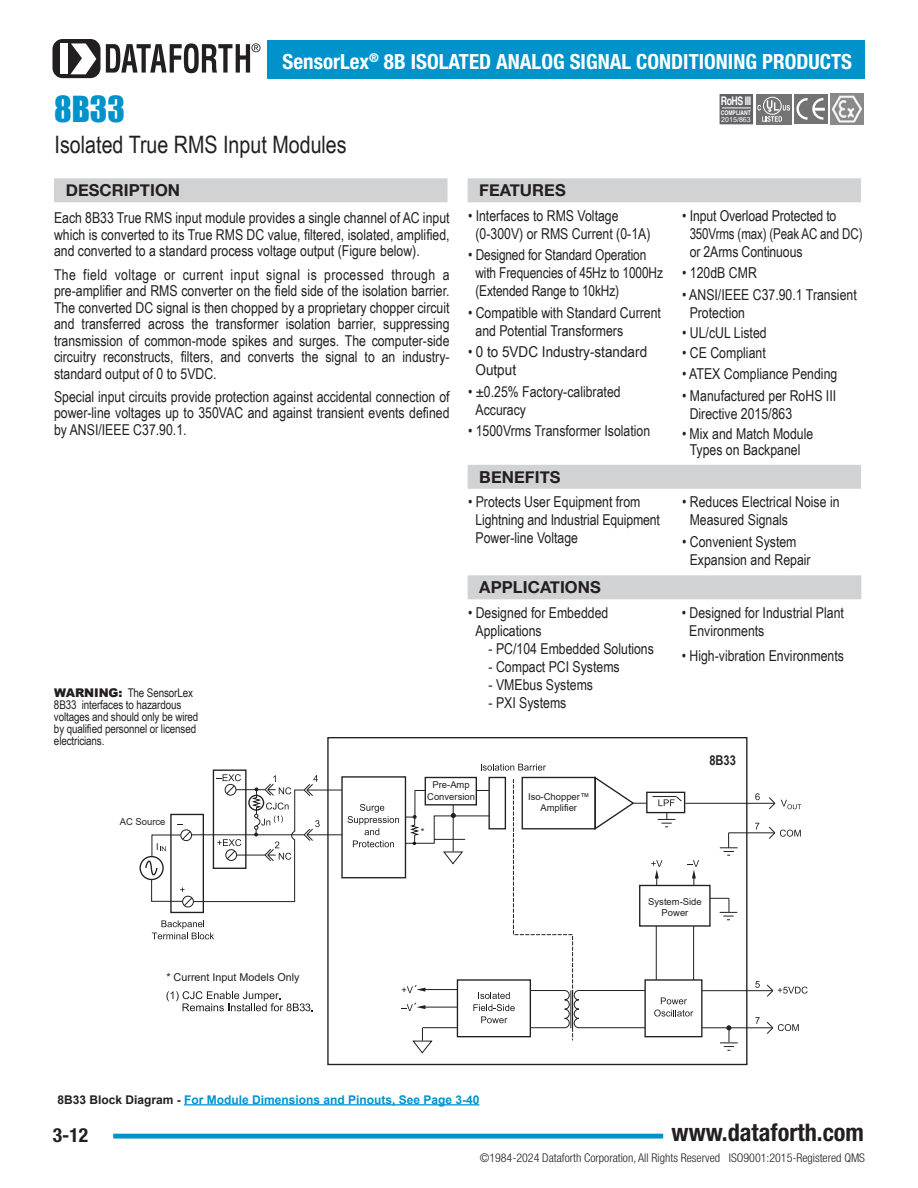
<style>
.page{position:relative;width:918px;height:1188px;background:#fff}
.page>*{position:absolute;margin:0;border:0;box-sizing:border-box;transform-origin:0 0}
.t1{font:33px "Impact";color:#0093cb}
.t2{font:700 condensed 24.3px "Helvetica Neue LT Std";color:#231f20}
.t3{font:24px "Arial Narrow";color:#231f20}
.t4{font:700 condensed 21px "Helvetica Neue LT Std";color:#fff}
.t5{font:700 condensed 19.5px "Helvetica Neue LT Std";color:#231f20}
.t6{font:700 16.5px "Helvetica Neue";letter-spacing:.005em;color:#231f20}
.t7{font:15px/18px "Arial Narrow";color:#231f20}
.t8{font:700 13.5px "Arial Narrow";color:#231f20}
.t9{font:12px/12px "Arial Narrow";letter-spacing:-.01em;color:#231f20}
.t10{font:300 condensed 12px "Helvetica Neue LT Std";color:#231f20}
.t11{font:700 12px "Arial";color:#0093cb}
.t12{font:700 11.85px "Helvetica";letter-spacing:-.05em;color:#fff;scale:.74 1}
.t13{font:10.8px "Arial";color:#231f20}
.t14{font:9.45px/11.4px "Arial";color:#231f20;text-align:center}
.t15{font:6.9px "Arial Narrow";color:#fdfefe;scale:1.25 1}
.t16{font:700 6.45px "Helvetica";color:#fff;scale:.79 1}
.s1{font-family:"Arial";font-weight:900}
.s2{color:#231f20}
</style>
<div class="page">
<div style="left:56px;top:40px;width:810px;height:39px;background:#0093cb"></div>
<hr style="left:113px;top:1134px;width:550px;height:4px;background:#0093cb">
<div style="left:52px;top:38px;width:215px;height:50px;background:#fff"></div>
<div style="left:53px;top:39px;width:47px;height:39px;background:#231f20;border-radius:10px"></div>
<div style="left:61px;top:43px;width:7px;height:31px;background:#fff"></div>
<svg style="left:70px;top:43px;width:26px;height:31px"></svg>
<svg style="left:106px;top:43px;width:155px;height:30px"></svg>
<div style="left:794px;top:94px;width:34px;height:30px;background:#737373"></div>
<div style="left:756px;top:94px;width:35px;height:30px;background:#737373"></div>
<svg style="left:757px;top:97px;width:68px;height:25px"></svg>
<div style="left:720px;top:95px;width:33px;height:29px;background:#636366"></div>
<div style="left:720px;top:94px;width:33px;height:30px;border:1px solid #636366"></div>
<svg style="left:722px;top:108px;width:29px;height:1px"></svg>
<img style="left:831px;top:94px;width:33px;height:30px">
<div style="left:54px;top:178px;width:394px;height:24px;background:#d1d2d4"></div>
<div style="left:468px;top:178px;width:393px;height:24px;background:#d1d2d4"></div>
<div style="left:468px;top:465px;width:393px;height:24px;background:#d1d2d4"></div>
<div style="left:468px;top:575px;width:393px;height:24px;background:#d1d2d4"></div>
<hr style="left:702px;top:990px;width:71px;height:1px;background:#231f20">
<hr style="left:702px;top:1027px;width:71px;height:1px;background:#231f20">
<hr style="left:307px;top:834px;width:35px;height:1px;background:#231f20">
<hr style="left:307px;top:790px;width:35px;height:1px;background:#231f20">
<div style="left:639px;top:885px;width:72px;height:42px;border:1px solid #231f20"></div>
<div style="left:644px;top:979px;width:59px;height:58px;border:1px solid #231f20"></div>
<hr style="left:685px;top:803px;width:90px;height:1px;background:#231f20">
<svg style="left:710px;top:898px;width:27px;height:22px"></svg>
<hr style="left:729px;top:832px;width:46px;height:1px;background:#231f20">
<svg style="left:720px;top:833px;width:18px;height:23px"></svg>
<svg style="left:768px;top:797px;width:33px;height:13px"></svg>
<svg style="left:755px;top:793px;width:5px;height:7px"></svg>
<svg style="left:768px;top:826px;width:33px;height:13px"></svg>
<svg style="left:766px;top:984px;width:42px;height:13px"></svg>
<svg style="left:755px;top:981px;width:5px;height:7px"></svg>
<svg style="left:755px;top:1017px;width:5px;height:7px"></svg>
<svg style="left:766px;top:1021px;width:33px;height:13px"></svg>
<svg style="left:755px;top:823px;width:4px;height:6px"></svg>
<svg style="left:720px;top:1026px;width:18px;height:25px"></svg>
<svg style="left:152px;top:920px;width:62px;height:19px"></svg>
<svg style="left:348px;top:764px;width:351px;height:290px"></svg>
<div style="left:170px;top:814px;width:34px;height:99px;border:1px solid #231f20"></div>
<svg style="left:140px;top:857px;width:23px;height:23px"></svg>
<div style="left:139px;top:856px;width:25px;height:24px;border:1px solid #231f20;border-radius:50%"></div>
<svg style="left:166px;top:991px;width:146px;height:20px"></svg>
<hr style="left:656px;top:926px;width:1px;height:54px;background:#231f20">
<hr style="left:693px;top:926px;width:1px;height:54px;background:#231f20">
<svg style="left:145px;top:769px;width:175px;height:138px"></svg>
<hr style="left:434px;top:839px;width:31px;height:1px;background:#231f20">
<div style="left:327px;top:737px;width:421px;height:328px;border:1px solid #231f20"></div>
<hr style="left:184px;top:1104px;width:295px;height:1px;background:#0093cb">
<h1 class="t1" style="left:54px;top:84px;width:72px">8B33</h1>
<h3 class="t4" style="left:283px;top:49px;width:571px">SensorLex<sup>®</sup> 8B ISOLATED ANALOG SIGNAL CONDITIONING PRODUCTS</h3>
<p class="t12" style="left:721px;top:92px;width:43px">RoHS III</p>
<p class="t16" style="left:721px;top:108px;width:40px">COMPLIANT</p>
<h3 class="t4" style="left:314px;top:49px;width:540px">INDUSTRIAL ANALOG SIGNAL CONDITIONING PRODUCTS - SCM8B</h3>
<p class="t15" style="left:721px;top:114px;width:25px">2015/863</p>
<h3 class="t3" style="left:55px;top:127px;width:294px">Isolated True RMS Input Modules</h3>
<p class="t6" style="left:66px;top:178px;width:116px">DESCRIPTION</p>
<p class="t7" style="left:54px;top:209px;width:397px;line-height:16.5px;text-align:justify">Each 8B33 True RMS input module provides a single channel of AC input which is converted to its True RMS DC value, filtered, isolated, amplified, and converted to a standard process voltage output (Figure below).</p>
<p class="t7" style="left:54px;top:265px;width:397px;line-height:16.5px;text-align:justify">The field voltage or current input signal is processed through a pre-amplifier and RMS converter on the field side of the isolation barrier.<br>The converted DC signal is then chopped by a proprietary chopper circuit and transferred across the transformer isolation barrier, suppressing transmission of common-mode spikes and surges. The computer-side circuitry reconstructs, filters, and converts the signal to an industry&shy;standard output of 0 to 5VDC.</p>
<p class="t7" style="left:54px;top:388px;width:397px;line-height:16.5px;text-align:justify">Special input circuits provide protection against accidental connection of power-line voltages up to 350VAC and against transient events defined by ANSI/IEEE C37.90.1.</p>
<p class="t9" style="left:54px;top:686px;width:146px"><span class="s1">WARNING:</span> The SensorLex<br>8B33 interfaces to hazardous voltages and should only be wired by qualified personnel or licensed electricians.</p>
<p class="t6" style="left:479px;top:178px;width:88px">FEATURES</p>
<p class="t7" style="left:476px;top:206px;width:176px;text-indent:-8px">• Interfaces to RMS Voltage (0-300V) or RMS Current (0-1A)</p>
<p class="t7" style="left:475px;top:245px;width:189px;text-indent:-7px">• Designed for Standard Operation with Frequencies of 45Hz to 1000Hz (Extended Range to 10kHz)</p>
<p class="t7" style="left:476px;top:303px;width:187px;text-indent:-8px">• Compatible with Standard Current and Potential Transformers</p>
<p class="t7" style="left:475px;top:342px;width:173px;text-indent:-7px">• 0 to 5VDC Industry-standard<br>Output</p>
<p class="t7" style="left:476px;top:382px;width:147px;text-indent:-8px">• ±0.25% Factory-calibrated<br>Accuracy</p>
<p class="t7" style="left:468px;top:421px;width:184px">• 1500Vrms Transformer Isolation</p>
<p class="t6" style="left:479px;top:464px;width:83px">BENEFITS</p>
<p class="t7" style="left:690px;top:206px;width:174px;text-indent:-8px">• Input Overload Protected to<br>350Vrms (max) (Peak AC and DC) or 2Arms Continuous</p>
<p class="t7" style="left:682px;top:263px;width:76px">• 120dB CMR</p>
<p class="t7" style="left:690px;top:285px;width:169px;text-indent:-8px">• ANSI/IEEE C37.90.1 Transient<br>Protection</p>
<p class="t7" style="left:682px;top:323px;width:86px">• UL/cUL Listed</p>
<p class="t7" style="left:682px;top:343px;width:85px">• CE Compliant</p>
<p class="t7" style="left:682px;top:364px;width:157px">• ATEX Compliance Pending</p>
<p class="t7" style="left:690px;top:386px;width:148px;text-indent:-8px">• Manufactured per RoHS III<br>Directive 2015/863</p>
<p class="t7" style="left:682px;top:425px;width:133px;line-height:16.5px;text-align:center">• Mix and Match Module<br>Types on Backpanel</p>
<p class="t7" style="left:476px;top:492px;width:186px;text-indent:-8px">• Protects User Equipment from<br>Lightning and Industrial Equipment<br>Power-line Voltage</p>
<p class="t7" style="left:690px;top:492px;width:151px;text-indent:-8px">• Reduces Electrical Noise in<br>Measured Signals</p>
<p class="t7" style="left:690px;top:533px;width:123px;text-indent:-8px">• Convenient System<br>Expansion and Repair</p>
<p class="t6" style="left:479px;top:575px;width:123px">APPLICATIONS</p>
<p class="t7" style="left:476px;top:604px;width:134px;text-indent:-8px">• Designed for Embedded<br>Applications</p>
<p class="t7" style="left:489px;top:640px;width:167px">- PC/104 Embedded Solutions</p>
<p class="t7" style="left:489px;top:658px;width:133px">- Compact PCI Systems</p>
<p class="t7" style="left:489px;top:676px;width:106px">- VMEbus Systems</p>
<p class="t7" style="left:489px;top:694px;width:79px">- PXI Systems</p>
<p class="t7" style="left:689px;top:604px;width:156px;text-indent:-8px">• Designed for Industrial Plant<br>Environments</p>
<p class="t7" style="left:682px;top:646px;width:164px">• High-vibration Environments</p>
<p class="t8" style="left:709px;top:750px;width:28px">8B33</p>
<p class="t14" style="left:120px;top:816px;width:47px">AC Source</p>
<p class="t14" style="left:156px;top:841px;width:4px">I</p>
<p class="t13" style="left:166px;top:969px;width:135px">* Current Input Models Only</p>
<p class="t14" style="left:427px;top:779px;width:49px">Pre-Amp<br>Conversion</p>
<p class="t14" style="left:421px;top:826px;width:5px">*</p>
<p class="t11" style="left:57px;top:1091px;width:424px"><span class="s2">8B33 Block Diagram -</span> For Module Dimensions and Pinouts, See Page 3-40</p>
<p class="t14" style="left:528px;top:791px;width:63px;line-height:10.8px">Iso-Chopper™<br>Amplifier</p>
<p class="t14" style="left:648px;top:896px;width:55px">System-Side<br>Power</p>
<h3 class="t5" style="left:53px;top:1123px;width:37px">3-12</h3>
<h2 class="t2" style="left:672px;top:1118px;width:194px">www.dataforth.com</h2>
<p class="t10" style="left:480px;top:1151px;width:387px">©1984-2024 Dataforth Corporation, All Rights Reserved ISO9001:2015-Registered QMS</p>
</div>
